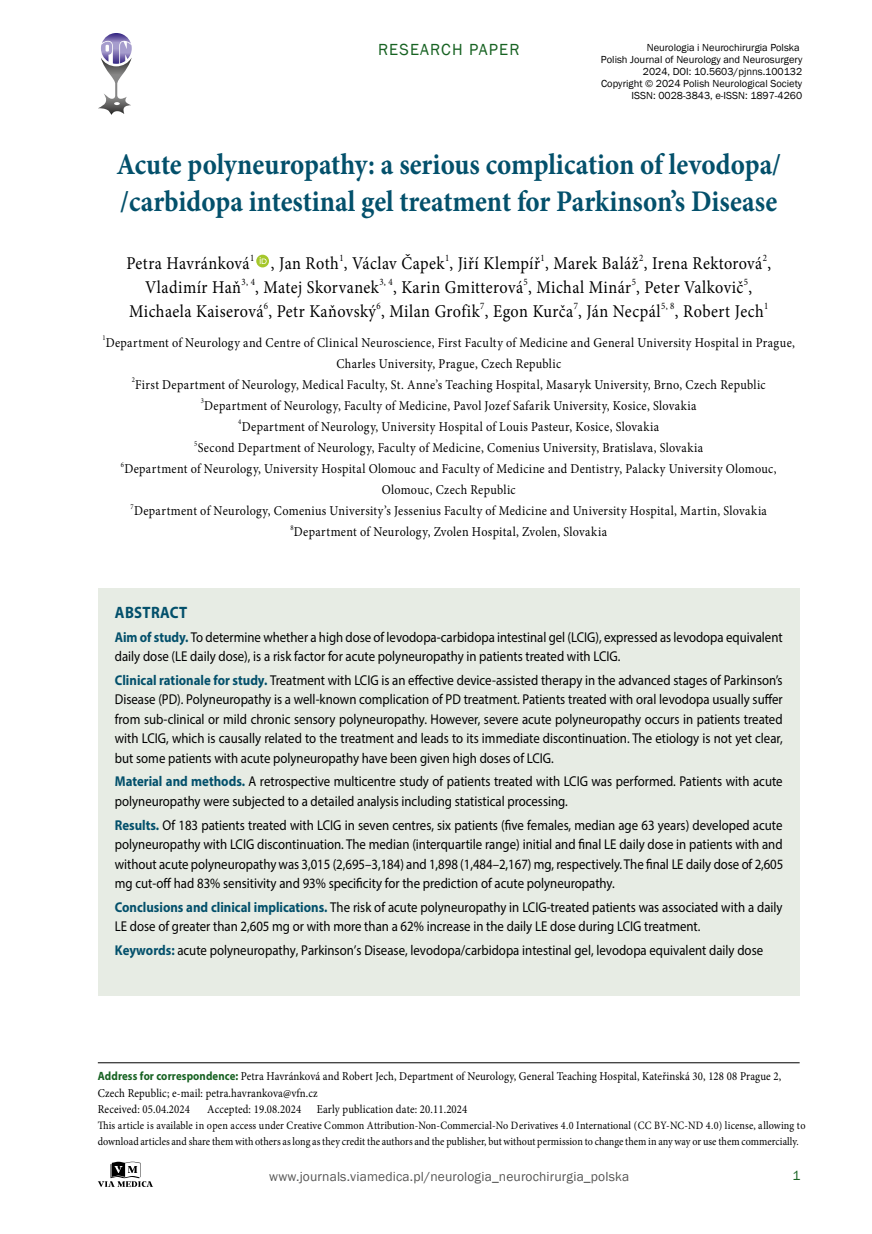
<style>
.page{position:relative;width:872px;height:1234px;background:#fff}
.page>*{position:absolute;margin:0;border:0;box-sizing:border-box;transform-origin:0 0}
.t1{font:700 30px/36.6px "Minion Pro";color:#03506b;scale:.9 1}
.t2{font:18px "Minion Pro";letter-spacing:.025em;color:#000;scale:.9 1}
.t3{font:16.5px "Franklin Gothic";letter-spacing:.07em;color:#176222}
.t4{font:700 16.5px "Myriad Pro";letter-spacing:.02em;color:#03506b;scale:.9 1}
.t5{font:14.25px/19.5px "Myriad Pro";color:#000;scale:.9 1}
.t6{font:13.5px/21px "Minion Pro";letter-spacing:.025em;color:#000;text-align:center;scale:.9 1}
.t7{font:13.5px "Franklin Gothic";letter-spacing:.01em;color:#575756}
.t8{font:13.5px "Franklin Gothic";color:#176222}
.t9{font:12px/16.6px "Minion Pro";letter-spacing:.01em;color:#000;scale:.9 1}
.t10{font:11.25px/15.6px "Minion Pro";letter-spacing:.005em;color:#000;scale:.9 1}
.t11{font:10.5px/12px "Franklin Gothic";color:#000;text-align:right}
.t12{font:9.9px "Minion Pro";color:#000;scale:.9 1}
.s1{font-weight:700;color:#03506b}
.s2{font-family:"Myriad Pro";font-weight:700;color:#176222}
</style>
<div class="page">
<svg style="left:98px;top:1161px;width:55px;height:25px"></svg>
<svg style="left:98px;top:33px;width:34px;height:82px"></svg>
<svg style="left:256px;top:254px;width:13px;height:14px"></svg>
<svg style="left:256px;top:255px;width:13px;height:12px"></svg>
<svg style="left:260px;top:257px;width:7px;height:7px"></svg>
<div style="left:98px;top:588px;width:701px;height:408px;background:#e7ece4"></div>
<hr style="left:98px;top:1062px;width:701px;height:1px;background:#000">
<p class="t3" style="left:378px;top:39px;width:143px">RESEARCH PAPER</p>
<p class="t11" style="left:601px;top:42px;width:203px">Neurologia i Neurochirurgia Polska<br>Polish Journal of Neurology and Neurosurgery 2024, DOI: 10.5603/pjnns.100132<br>Copyright © 2024 Polish Neurological Society ISSN: 0028-3843, e-ISSN: 1897-4260</p>
<h1 class="t1" style="left:116px;top:146px;width:740px">Acute polyneuropathy: a serious complication of levodopa/ /carbidopa intestinal gel treatment for Parkinson’s Disease</h1>
<p class="t2" style="left:126px;top:251px;width:138px">Petra Havránková</p>
<p class="t12" style="left:250px;top:251px;width:6px">1</p>
<p class="t2" style="left:271px;top:251px;width:557px">, Jan Roth , Václav Čapek , Jiří Klempíř , Marek Baláž , Irena Rektorová ,</p>
<p class="t12" style="left:339px;top:251px;width:6px">1</p>
<p class="t12" style="left:445px;top:251px;width:6px">1</p>
<p class="t12" style="left:540px;top:251px;width:6px">1</p>
<p class="t12" style="left:639px;top:251px;width:6px">2</p>
<p class="t12" style="left:763px;top:251px;width:6px">2</p>
<p class="t2" style="left:145px;top:275px;width:261px">Vladimír Haň<sup>3,</sup> <sup>4</sup>, Matej Skorvanek</p>
<p class="t12" style="left:379px;top:275px;width:16px">3, 4</p>
<p class="t2" style="left:393px;top:275px;width:400px">, Karin Gmitterová , Michal Minár , Peter Valkovič ,</p>
<p class="t12" style="left:523px;top:275px;width:6px">5</p>
<p class="t12" style="left:631px;top:275px;width:6px">5</p>
<p class="t12" style="left:744px;top:275px;width:6px">5</p>
<p class="t2" style="left:129px;top:299px;width:592px">Michaela Kaiserová<sup>6</sup>, Petr Kaňovský , Milan Grofik , Egon Kurča , Ján Necpál</p>
<p class="t12" style="left:376px;top:299px;width:6px">6</p>
<p class="t12" style="left:480px;top:299px;width:6px">7</p>
<p class="t12" style="left:573px;top:299px;width:6px">7</p>
<p class="t12" style="left:661px;top:299px;width:16px">5, 8</p>
<p class="t2" style="left:675px;top:299px;width:100px">, Robert Jech</p>
<p class="t12" style="left:764px;top:299px;width:6px">1</p>
<p class="t6" style="left:102px;top:331px;width:771px"><sup>1</sup>Department of Neurology and Centre of Clinical Neuroscience, First Faculty of Medicine and General University Hospital in Prague, Charles University, Prague, Czech Republic<br><sup>2</sup>First Department of Neurology, Medical Faculty, St. Anne’s Teaching Hospital, Masaryk University, Brno, Czech Republic <sup>3</sup>Department of Neurology, Faculty of Medicine, Pavol Jozef Safarik University, Kosice, Slovakia<br><sup>4</sup>Department of Neurology, University Hospital of Louis Pasteur, Kosice, Slovakia<br><sup>5</sup>Second Department of Neurology, Faculty of Medicine, Comenius University, Bratislava, Slovakia<br><sup>6</sup>Department of Neurology, University Hospital Olomouc and Faculty of Medicine and Dentistry, Palacky University Olomouc, Olomouc, Czech Republic<br><sup>7</sup>Department of Neurology, Comenius University’s Jessenius Faculty of Medicine and University Hospital, Martin, Slovakia <sup>8</sup>Department of Neurology, Zvolen Hospital, Zvolen, Slovakia</p>
<p class="t4" style="left:115px;top:601px;width:82px">ABSTRACT</p>
<p class="t5" style="left:115px;top:626px;width:743px"><span class="s1">Aim of study.</span> To determine whether a high dose of levodopa-carbidopa intestinal gel (LCIG), expressed as levodopa equivalent daily dose (LE daily dose), is a risk factor for acute polyneuropathy in patients treated with LCIG.</p>
<p class="t5" style="left:115px;top:669px;width:743px;text-align:justify"><span class="s1">Clinical rationale for study.</span> Treatment with LCIG is an effective device-assisted therapy in the advanced stages of Parkinson’s Disease (PD). Polyneuropathy is a well-known complication of PD treatment. Patients treated with oral levodopa usually suffer from sub-clinical or mild chronic sensory polyneuropathy. However, severe acute polyneuropathy occurs in patients treated with LCIG, which is causally related to the treatment and leads to its immediate discontinuation. The etiology is not yet clear, but some patients with acute polyneuropathy have been given high doses of LCIG.</p>
<p class="t5" style="left:115px;top:771px;width:743px"><span class="s1">Material and methods.</span> A retrospective multicentre study of patients treated with LCIG was performed. Patients with acute polyneuropathy were subjected to a detailed analysis including statistical processing.</p>
<p class="t5" style="left:115px;top:814px;width:744px;text-align:justify"><span class="s1">Results.</span> Of 183 patients treated with LCIG in seven centres, six patients (five females, median age 63 years) developed acute polyneuropathy with LCIG discontinuation. The median (interquartile range) initial and final LE daily dose in patients with and without acute polyneuropathy was 3,015 (2,695–3,184) and 1,898 (1,484–2,167) mg, respectively. The final LE daily dose of 2,605 mg cut-off had 83% sensitivity and 93% specificity for the prediction of acute polyneuropathy.</p>
<p class="t5" style="left:115px;top:896px;width:743px"><span class="s1">Conclusions and clinical implications.</span> The risk of acute polyneuropathy in LCIG-treated patients was associated with a daily<br>LE dose of greater than 2,605 mg or with more than a 62% increase in the daily LE dose during LCIG treatment.</p>
<p class="t5" style="left:115px;top:940px;width:722px"><span class="s1">Keywords:</span> acute polyneuropathy, Parkinson’s Disease, levodopa/carbidopa intestinal gel, levodopa equivalent daily dose</p>
<p class="t9" style="left:98px;top:1067px;width:761px"><span class="s2">Address for correspondence:</span> Petra Havránková and Robert Jech, Department of Neurology, General Teaching Hospital, Kateřinská 30, 128 08 Prague 2,<br>Czech Republic; e-mail: petra.havrankova@vfn.cz<br>Received: 05.04.2024</p>
<p class="t9" style="left:207px;top:1100px;width:106px">Accepted: 19.08.2024</p>
<p class="t9" style="left:317px;top:1100px;width:169px">Early publication date: 20.11.2024</p>
<p class="t10" style="left:98px;top:1117px;width:788px">This article is available in open access under Creative Common Attribution-Non-Commercial-No Derivatives 4.0 International (CC BY-NC-ND 4.0) license, allowing to download articles and share them with others as long as they credit the authors and the publisher, but without permission to change them in any way or use them commercially.</p>
<p class="t7" style="left:269px;top:1167px;width:361px">www.journals.viamedica.pl/neurologia_neurochirurgia_polska</p>
<p class="t8" style="left:792px;top:1166px;width:9px">1</p>
</div>
